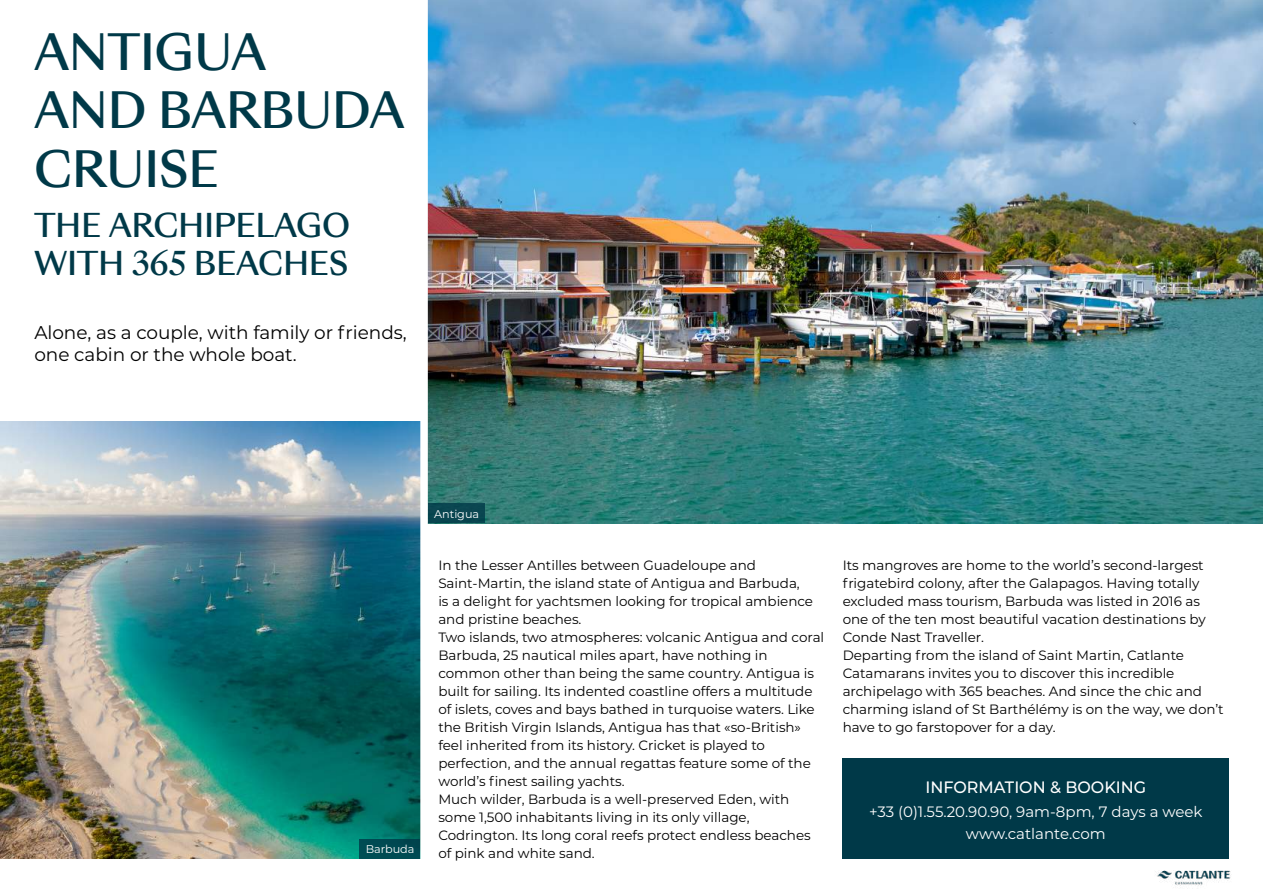
<style>
.page{position:relative;width:1263px;height:893px;background:#fff}
.page>*{position:absolute;margin:0;border:0;box-sizing:border-box;transform-origin:0 0}
.t1{font:500 48px/58.1px "Sang Bleu Sunrise";letter-spacing:-.015em;color:#003948}
.t2{font:500 31.5px/37.8px "Sang Bleu Sunrise";letter-spacing:-.015em;color:#003948}
.t3{font:18.45px/22.2px "Montserrat";letter-spacing:-.005em;color:#000}
.t4{font:500 16.5px "Montserrat";color:#fff}
.t5{font:15px/22.2px "Montserrat";color:#fff;text-align:center}
.t6{font:13.5px/18px "Montserrat";letter-spacing:-.005em;color:#000}
.t7{font:11.25px "Montserrat";letter-spacing:-.005em;color:#fff}
</style>
<div class="page">
<img style="left:1155px;top:870px;width:76px;height:16px">
<img style="left:428px;top:0;width:835px;height:523px">
<img style="left:0;top:421px;width:420px;height:438px">
<div style="left:843px;top:759px;width:386px;height:100px;background:#003948"></div>
<div style="left:428px;top:504px;width:57px;height:19px;background:#0a4651"></div>
<div style="left:359px;top:839px;width:61px;height:20px;background:#004a53"></div>
<h1 class="t1" style="left:34px;top:25px;width:372px">ANTIGUA<br>AND BARBUDA<br>CRUISE</h1>
<h2 class="t2" style="left:34px;top:208px;width:318px">THE ARCHIPELAGO<br>WITH 365 BEACHES</h2>
<h3 class="t3" style="left:34px;top:321px;width:374px">Alone, as a couple, with family or friends, one cabin or the whole boat.</h3>
<p class="t7" style="left:366px;top:842px;width:50px">Barbuda</p>
<p class="t7" style="left:434px;top:506px;width:47px">Antigua</p>
<p class="t6" style="left:438px;top:556px;width:387px">In the Lesser Antilles between Guadeloupe and Saint-Martin, the island state of Antigua and Barbuda,<br>is a delight for yachtsmen looking for tropical ambience and pristine beaches.<br>Two islands, two atmospheres: volcanic Antigua and coral Barbuda, 25 nautical miles apart, have nothing in common other than being the same country. Antigua is built for sailing. Its indented coastline offers a multitude of islets, coves and bays bathed in turquoise waters. Like the British Virgin Islands, Antigua has that «so-British» feel inherited from its history. Cricket is played to perfection, and the annual regattas feature some of the world’s finest sailing yachts.<br>Much wilder, Barbuda is a well-preserved Eden, with some 1,500 inhabitants living in its only village, Codrington. Its long coral reefs protect endless beaches of pink and white sand.</p>
<p class="t6" style="left:843px;top:556px;width:382px">Its mangroves are home to the world’s second-largest frigatebird colony, after the Galapagos. Having totally excluded mass tourism, Barbuda was listed in 2016 as one of the ten most beautiful vacation destinations by Conde Nast Traveller.<br>Departing from the island of Saint Martin, Catlante Catamarans invites you to discover this incredible archipelago with 365 beaches. And since the chic and charming island of St Barthélémy is on the way, we don’t have to go farstopover for a day.</p>
<p class="t4" style="left:925px;top:776px;width:222px">INFORMATION &amp; BOOKING</p>
<p class="t5" style="left:869px;top:800px;width:335px">+33 (0)1.55.20.90.90, 9am-8pm, 7 days a week www.catlante.com</p>
</div>
